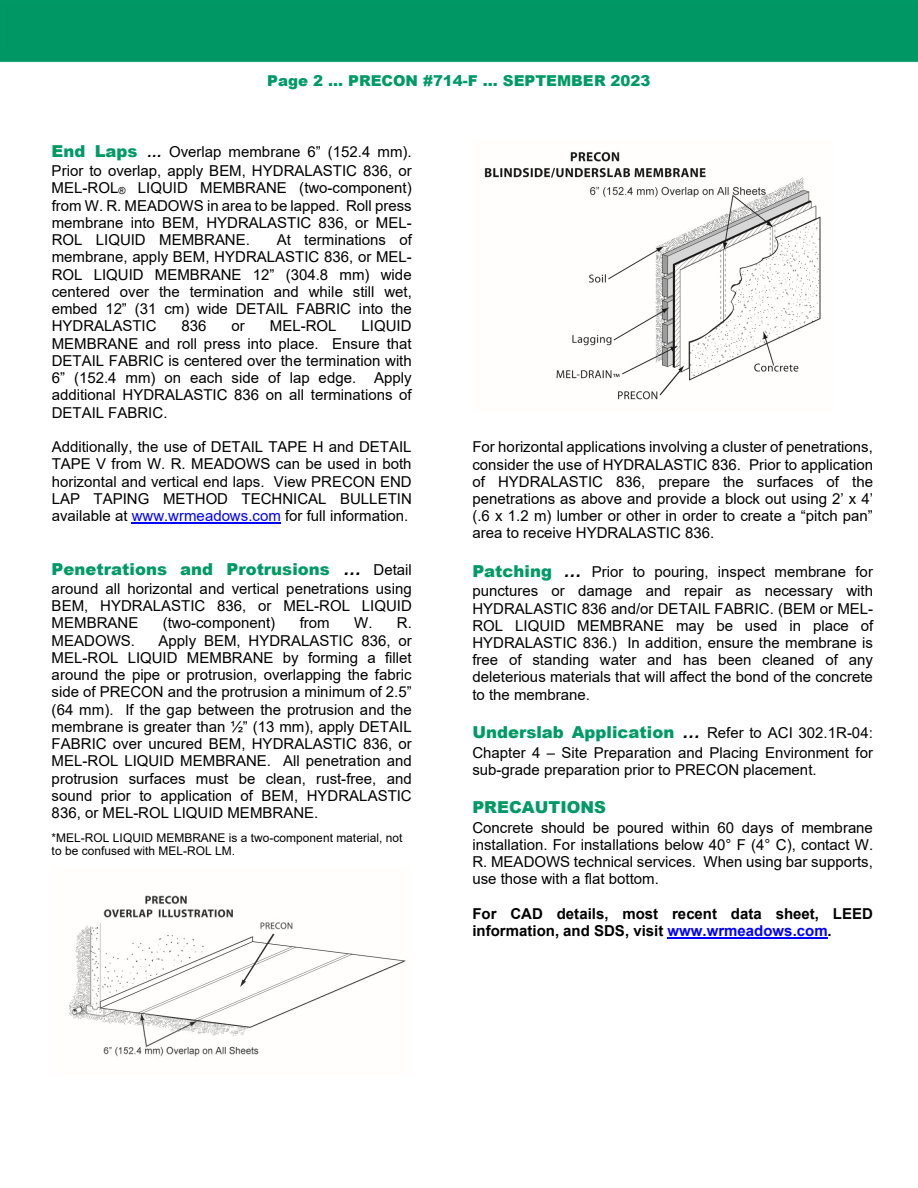
<style>
.page{position:relative;width:918px;height:1188px;background:#fff}
.page>*{position:absolute;margin:0;border:0;box-sizing:border-box;transform-origin:0 0}
.t1{font:900 16.5px "Arial";color:#009a65}
.t2{font:15px/17.2px "Arial";color:#000;text-align:justify}
.t3{font:700 15px/17.2px "Arial";color:#000}
.t4{font:900 15px "Arial";color:#009a65}
.t5{font:12px/13.8px "Arial";color:#000}
.s1{font-weight:900;font-size:16.5px;color:#009a65}
.s2{font-weight:700;font-style:italic}
.s3{font-size:9.75px}
.s4{color:#00f}
.s5{font-weight:700;font-style:italic;font-size:18px;color:#000}
.s6{font-weight:400;font-size:15px;color:#000}
.s7{font-weight:700;font-style:italic;font-size:18px}
</style>
<div class="page">
<div style="left:0;top:0;width:918px;height:63px;background:#019764"></div>
<hr style="left:132px;top:523px;width:149px;height:1px;background:#00f">
<img style="left:69px;top:895px;width:337px;height:162px">
<hr style="left:667px;top:938px;width:161px;height:1px;background:#00f">
<img style="left:484px;top:152px;width:337px;height:248px">
<p class="t4" style="left:267px;top:70px;width:385px">Page 2 … PRECON #714-F … SEPTEMBER 2023</p>
<p class="t2" style="left:52px;top:142px;width:362px;line-height:19.2px"><span class="s1">End Laps</span> <span class="s2">…</span> Overlap membrane 6” (152.4 mm).<br>Prior to overlap, apply BEM, HYDRALASTIC 836, or</p>
<p class="t2" style="left:52px;top:179px;width:362px">MEL-ROL<span class="s3">®</span> LIQUID MEMBRANE (two-component) from W. R. MEADOWS in area to be lapped. Roll press membrane into BEM, HYDRALASTIC 836, or MEL-ROL LIQUID MEMBRANE.</p>
<p class="t2" style="left:52px;top:231px;width:362px;text-indent:225px">At terminations of membrane, apply BEM, HYDRALASTIC 836, or MEL-ROL LIQUID MEMBRANE 12” (304.8 mm) wide centered over the termination and while still wet, embed 12” (31 cm) wide DETAIL FABRIC into the HYDRALASTIC</p>
<p class="t2" style="left:52px;top:317px;width:362px;text-indent:310px">LIQUID MEMBRANE and roll press into place. Ensure that DETAIL FABRIC is centered over the termination with 6” (152.4 mm) on each side of lap edge. Apply additional HYDRALASTIC 836 on all terminations of DETAIL FABRIC.</p>
<p class="t2" style="left:52px;top:438px;width:362px">Additionally, the use of DETAIL TAPE H and DETAIL TAPE V from W. R. MEADOWS can be used in both horizontal and vertical end laps. View PRECON END LAP TAPING METHOD TECHNICAL BULLETIN available at <span class="s4">www.wrmeadows.com</span> for full information.</p>
<p class="t2" style="left:182px;top:317px;width:27px">836</p>
<p class="t2" style="left:232px;top:317px;width:15px">or</p>
<p class="t2" style="left:270px;top:317px;width:68px">MEL-ROL</p>
<p class="t1" style="left:52px;top:557px;width:362px">Penetrations and Protrusions <span class="s5">…</span> <span class="s6">Detail</span></p>
<p class="t2" style="left:52px;top:580px;width:362px">around all horizontal and vertical penetrations using BEM, HYDRALASTIC 836, or MEL-ROL LIQUID MEMBRANE</p>
<p class="t2" style="left:163px;top:614px;width:114px">(two-component)</p>
<p class="t2" style="left:300px;top:614px;width:32px">from</p>
<p class="t2" style="left:354px;top:614px;width:59px">W. R.</p>
<p class="t2" style="left:52px;top:632px;width:85px">MEADOWS.</p>
<p class="t2" style="left:52px;top:632px;width:362px;text-indent:107px">Apply BEM, HYDRALASTIC 836, or MEL-ROL LIQUID MEMBRANE by forming a fillet around the pipe or protrusion, overlapping the fabric side of PRECON and the protrusion a minimum of 2.5” (64 mm). If the gap between the protrusion and the membrane is greater than ½” (13 mm), apply DETAIL FABRIC over uncured BEM, HYDRALASTIC 836, or MEL-ROL LIQUID MEMBRANE. All penetration and protrusion surfaces must be clean, rust-free, and sound prior to application of BEM, HYDRALASTIC 836, or MEL-ROL LIQUID MEMBRANE.</p>
<p class="t5" style="left:52px;top:830px;width:352px">*MEL-ROL LIQUID MEMBRANE is a two-component material, not to be confused with MEL-ROL LM.</p>
<p class="t2" style="left:472px;top:438px;width:402px">For horizontal applications involving a cluster of penetrations, consider the use of HYDRALASTIC 836. Prior to application of HYDRALASTIC 836, prepare the surfaces of the penetrations as above and provide a block out using 2’ x 4’ (.6 x 1.2 m) lumber or other in order to create a “pitch pan” area to receive HYDRALASTIC 836.</p>
<p class="t2" style="left:472px;top:562px;width:402px;line-height:19.2px"><span class="s1">Patching</span> <span class="s7">…</span> Prior to pouring, inspect membrane for punctures or damage and repair as necessary with</p>
<p class="t2" style="left:472px;top:600px;width:403px">HYDRALASTIC 836 and/or DETAIL FABRIC. (BEM or MEL-ROL LIQUID MEMBRANE may be used in place of HYDRALASTIC 836.) In addition, ensure the membrane is free of standing water and has been cleaned of any deleterious materials that will affect the bond of the concrete to the membrane.</p>
<p class="t1" style="left:472px;top:720px;width:402px">Underslab Application <span class="s5">…</span> <span class="s6">Refer to ACI 302.1R-04:</span></p>
<p class="t2" style="left:472px;top:744px;width:402px">Chapter 4 – Site Preparation and Placing Environment for sub-grade preparation prior to PRECON placement.</p>
<p class="t1" style="left:472px;top:795px;width:135px">PRECAUTIONS</p>
<p class="t2" style="left:472px;top:819px;width:402px">Concrete should be poured within 60 days of membrane installation. For installations below 40° F (4° C), contact W.<br>R. MEADOWS technical services. When using bar supports, use those with a flat bottom.</p>
<p class="t3" style="left:472px;top:905px;width:402px">For CAD details, most recent data sheet, LEED information, and SDS, visit <span class="s4">www.wrmeadows.com</span>.</p>
</div>
